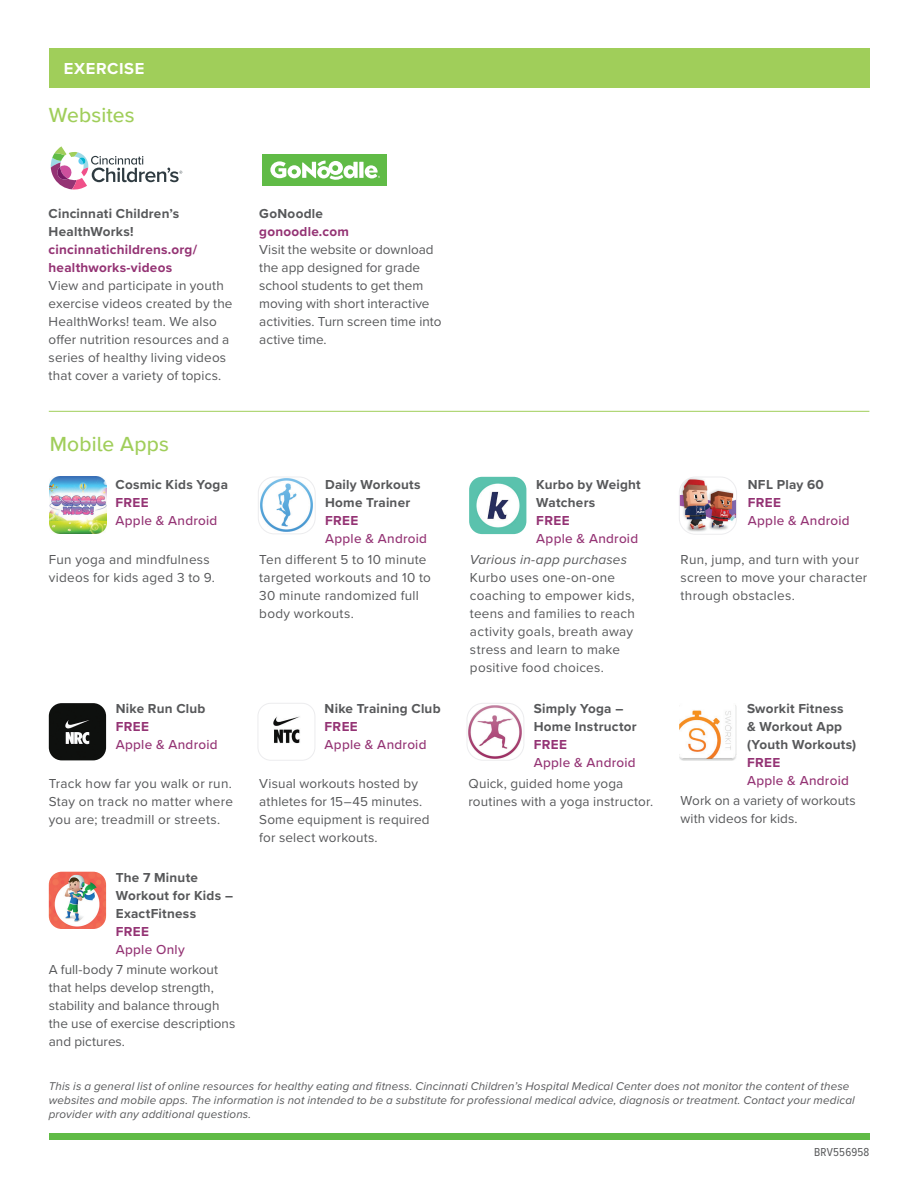
<style>
.page{position:relative;width:918px;height:1188px;background:#fff}
.page>*{position:absolute;margin:0;border:0;box-sizing:border-box;transform-origin:0 0}
.t1{font:500 21px "Proxima Nova A";letter-spacing:.005em;color:#a0ce5a}
.t2{font:700 16.5px "Proxima Nova";letter-spacing:.035em;color:#fff}
.t3{font:13.5px/18px "Proxima Nova";letter-spacing:.01em;color:#57585a}
.t4{font:700 13.5px/18px "Proxima Nova";letter-spacing:.02em;color:#57585a}
.t5{font:500 13.5px "Proxima Nova";letter-spacing:.02em;color:#943374}
.t6{font:700 13.5px/18px "Proxima Nova";letter-spacing:.02em;color:#943374}
.t7{font:italic 13.5px "Proxima Nova";letter-spacing:.02em;color:#57585a}
.t8{font:12px "Proxima Nova Cond";letter-spacing:.015em;color:#57585a}
.t9{font:italic 11.7px/14px "Proxima Nova";letter-spacing:.015em;color:#57585a}
</style>
<div class="page">
<div style="left:49px;top:1133px;width:820px;height:6px;background:#60bb46"></div>
<div style="left:262px;top:154px;width:125px;height:32px;background:#60bb46"></div>
<svg style="left:270px;top:161px;width:88px;height:19px"></svg>
<div style="left:359px;top:162px;width:5px;height:16px;background:#fff"></div>
<svg style="left:365px;top:165px;width:15px;height:13px"></svg>
<svg style="left:51px;top:146px;width:131px;height:44px"></svg>
<img style="left:258px;top:477px;width:57px;height:57px">
<div style="left:258px;top:477px;width:57px;height:57px;border:1px solid #ececee;border-radius:16px"></div>
<img style="left:467px;top:705px;width:57px;height:55px">
<div style="left:467px;top:703px;width:57px;height:57px;border:1px solid #ececee;border-radius:16px"></div>
<img style="left:49px;top:872px;width:57px;height:57px">
<img style="left:49px;top:477px;width:57px;height:57px">
<img style="left:469px;top:477px;width:57px;height:57px">
<img style="left:679px;top:477px;width:56px;height:57px">
<div style="left:679px;top:477px;width:58px;height:57px;border:1px solid #ececee;border-radius:16px"></div>
<img style="left:49px;top:703px;width:57px;height:57px">
<img style="left:273px;top:716px;width:27px;height:28px">
<div style="left:258px;top:703px;width:57px;height:57px;border:1px solid #ececee;border-radius:13px"></div>
<img style="left:679px;top:705px;width:58px;height:55px">
<hr style="left:49px;top:411px;width:820px;height:1px;background:#a0ce5a">
<div style="left:49px;top:49px;width:820px;height:39px;background:#a0ce5a"></div>
<p class="t2" style="left:64px;top:56px;width:82px">EXERCISE</p>
<p class="t1" style="left:49px;top:99px;width:87px">Websites</p>
<p class="t4" style="left:49px;top:204px;width:132px">Cincinnati Children’s<br>HealthWorks!</p>
<p class="t6" style="left:49px;top:240px;width:150px">cincinnatichildrens.org/ healthworks-videos</p>
<p class="t3" style="left:49px;top:276px;width:185px">View and participate in youth exercise videos created by the<br>HealthWorks! team. We also offer nutrition resources and a series of healthy living videos that cover a variety of topics.</p>
<p class="t1" style="left:50px;top:428px;width:121px">Mobile Apps</p>
<p class="t4" style="left:116px;top:475px;width:114px">Cosmic Kids Yoga</p>
<p class="t6" style="left:116px;top:493px;width:35px">FREE</p>
<p class="t5" style="left:116px;top:510px;width:103px">Apple &amp; Android</p>
<p class="t3" style="left:49px;top:550px;width:168px">Fun yoga and mindfulness videos for kids aged 3 to 9.</p>
<p class="t4" style="left:259px;top:204px;width:65px">GoNoodle</p>
<p class="t6" style="left:259px;top:222px;width:91px">gonoodle.com</p>
<p class="t3" style="left:259px;top:240px;width:184px">Visit the website or download the app designed for grade school students to get them moving with short interactive activities. Turn screen time into active time.</p>
<p class="t4" style="left:325px;top:475px;width:97px">Daily Workouts<br>Home Trainer</p>
<p class="t6" style="left:325px;top:511px;width:35px">FREE</p>
<p class="t5" style="left:325px;top:528px;width:103px">Apple &amp; Android</p>
<p class="t3" style="left:259px;top:550px;width:173px">Ten different 5 to 10 minute targeted workouts and 10 to<br>30 minute randomized full body workouts.</p>
<p class="t4" style="left:116px;top:700px;width:91px">Nike Run Club</p>
<p class="t6" style="left:116px;top:718px;width:35px">FREE</p>
<p class="t5" style="left:116px;top:735px;width:103px">Apple &amp; Android</p>
<p class="t3" style="left:49px;top:774px;width:186px;text-align:justify">Track how far you walk or run.<br>Stay on track no matter where you are; treadmill or streets.</p>
<p class="t4" style="left:116px;top:868px;width:119px">The 7 Minute<br>Workout for Kids –<br>ExactFitness</p>
<p class="t6" style="left:116px;top:922px;width:35px">FREE</p>
<p class="t5" style="left:116px;top:939px;width:71px">Apple Only</p>
<p class="t3" style="left:49px;top:960px;width:188px">A full-body 7 minute workout that helps develop strength, stability and balance through the use of exercise descriptions and pictures.</p>
<p class="t4" style="left:325px;top:700px;width:118px">Nike Training Club</p>
<p class="t6" style="left:325px;top:718px;width:35px">FREE</p>
<p class="t5" style="left:325px;top:735px;width:103px">Apple &amp; Android</p>
<p class="t3" style="left:259px;top:774px;width:172px">Visual workouts hosted by athletes for 15–45 minutes.<br>Some equipment is required for select workouts.</p>
<p class="t4" style="left:536px;top:475px;width:106px">Kurbo by Weight<br>Watchers</p>
<p class="t6" style="left:536px;top:511px;width:35px">FREE</p>
<p class="t5" style="left:536px;top:528px;width:103px">Apple &amp; Android</p>
<p class="t7" style="left:470px;top:549px;width:159px">Various in-app purchases</p>
<p class="t3" style="left:470px;top:568px;width:166px">Kurbo uses one-on-one coaching to empower kids, teens and families to reach activity goals, breath away stress and learn to make positive food choices.</p>
<p class="t4" style="left:534px;top:700px;width:104px">Simply Yoga –<br>Home Instructor</p>
<p class="t6" style="left:534px;top:736px;width:35px">FREE</p>
<p class="t5" style="left:534px;top:753px;width:103px">Apple &amp; Android</p>
<p class="t3" style="left:468px;top:774px;width:186px">Quick, guided home yoga routines with a yoga instructor.</p>
<p class="t4" style="left:748px;top:475px;width:78px">NFL Play 60</p>
<p class="t6" style="left:748px;top:493px;width:35px">FREE</p>
<p class="t5" style="left:748px;top:510px;width:103px">Apple &amp; Android</p>
<p class="t3" style="left:681px;top:550px;width:188px">Run, jump, and turn with your screen to move your character through obstacles.</p>
<p class="t4" style="left:747px;top:700px;width:111px">Sworkit Fitness<br>&amp; Workout App (Youth Workouts)</p>
<p class="t6" style="left:747px;top:754px;width:35px">FREE</p>
<p class="t5" style="left:747px;top:771px;width:103px">Apple &amp; Android</p>
<p class="t3" style="left:681px;top:791px;width:177px">Work on a variety of workouts with videos for kids.</p>
<p class="t9" style="left:49px;top:1078px;width:808px">This is a general list of online resources for healthy eating and fitness. Cincinnati Children’s Hospital Medical Center does not monitor the content of these websites and mobile apps. The information is not intended to be a substitute for professional medical advice, diagnosis or treatment. Contact your medical provider with any additional questions.</p>
<p class="t8" style="left:814px;top:1143px;width:57px">BRV556958</p>
</div>
